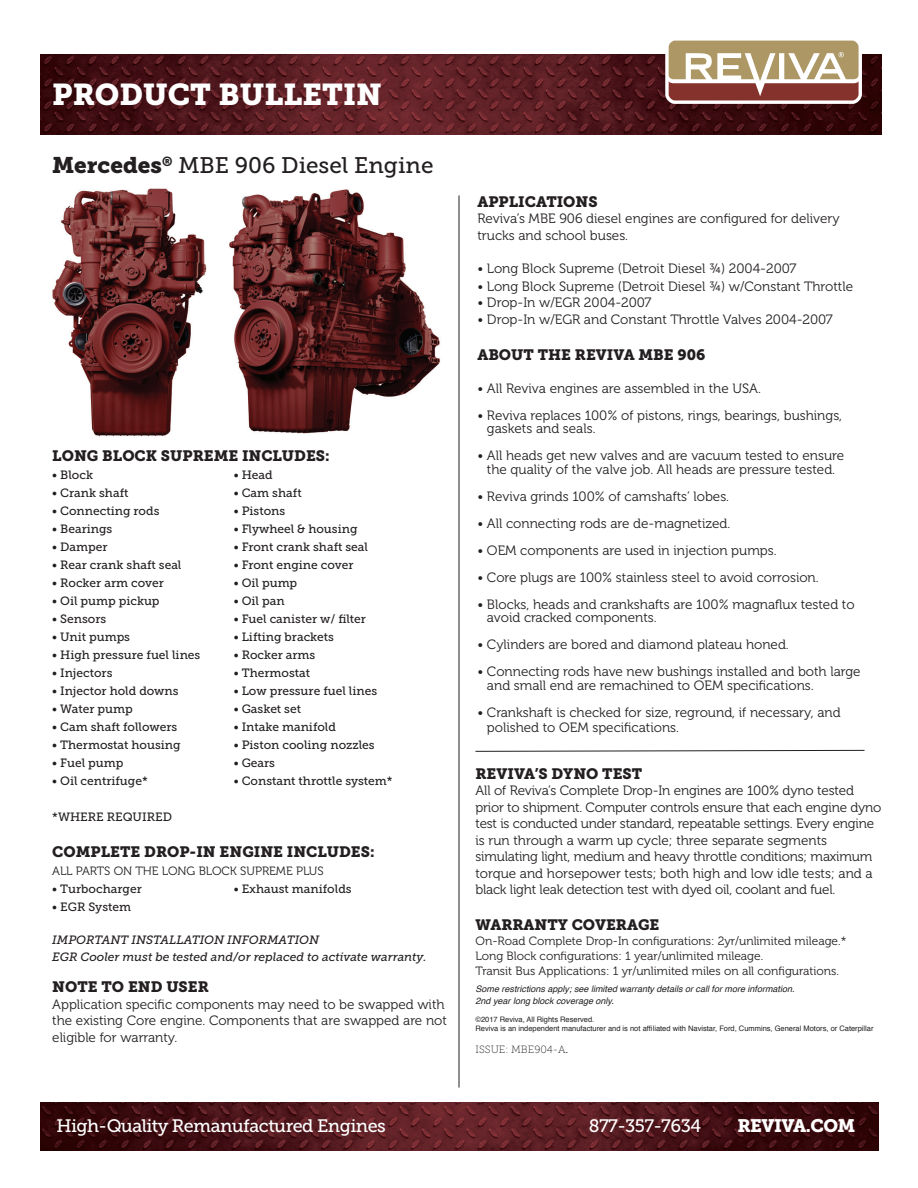
<style>
.page{position:relative;width:918px;height:1188px;background:#fff}
.page>*{position:absolute;margin:0;border:0;box-sizing:border-box;transform-origin:0 0}
.t1{font:30px "Museo Slab 900";color:#fff}
.t2{font:22.5px "Museo Slab 500";color:#231f20}
.t3{font:18px "Museo Slab 500";letter-spacing:-.03em;color:#fff}
.t4{font:18px "Museo Slab 900";letter-spacing:-.03em;color:#fff}
.t5{font:15px "Museo Slab 900";color:#231f20}
.t6{font:13.5px/16.5px "Museo 300";color:#231f20}
.t7{font:12px "Museo Slab 500";color:#231f20}
.t8{font:12px/15px "Museo 300";color:#231f20}
.t9{font:italic 12px/16.5px "Museo Slab 500";color:#231f20}
.t10{font:10.5px "Museo Slab 100";color:#231f20}
.t11{font:italic 9px/12px "Helvetica";color:#231f20}
.t12{font:7.5px/9px "Helvetica";color:#231f20}
.s1{font-family:"Museo Slab 900"}
.s2{font-family:"Helvetica"}
</style>
<div class="page">
<img style="left:40px;top:54px;width:841px;height:81px">
<div style="left:665px;top:37px;width:197px;height:67px;background:linear-gradient(to right,#fffefe,#fff);border-radius:9px"></div>
<svg style="left:669px;top:41px;width:190px;height:59px"></svg>
<img style="left:40px;top:1103px;width:839px;height:48px">
<hr style="left:459px;top:195px;width:1px;height:893px;background:#231f20">
<img style="left:52px;top:188px;width:178px;height:249px">
<svg style="left:475px;top:750px;width:390px;height:2px"></svg>
<img style="left:230px;top:189px;width:210px;height:245px">
<h1 class="t1" style="left:52px;top:77px;width:331px">PRODUCT BULLETIN</h1>
<h2 class="t2" style="left:52px;top:153px;width:383px"><span class="s1">Mercedes</span><sup>®</sup> MBE 906 Diesel Engine</h2>
<p class="t5" style="left:52px;top:447px;width:279px">LONG BLOCK SUPREME INCLUDES:</p>
<p class="t7" style="left:52px;top:468px;width:42px">• Block</p>
<p class="t7" style="left:234px;top:468px;width:40px">• Head</p>
<p class="t7" style="left:52px;top:486px;width:78px">• Crank shaft</p>
<p class="t7" style="left:234px;top:486px;width:69px">• Cam shaft</p>
<p class="t7" style="left:52px;top:504px;width:109px">• Connecting rods</p>
<p class="t7" style="left:234px;top:504px;width:53px">• Pistons</p>
<p class="t7" style="left:52px;top:522px;width:62px">• Bearings</p>
<p class="t7" style="left:234px;top:522px;width:125px">• Flywheel &amp; housing</p>
<p class="t7" style="left:52px;top:540px;width:57px">• Damper</p>
<p class="t7" style="left:234px;top:540px;width:136px">• Front crank shaft seal</p>
<p class="t7" style="left:52px;top:558px;width:131px">• Rear crank shaft seal</p>
<p class="t7" style="left:234px;top:558px;width:121px">• Front engine cover</p>
<p class="t7" style="left:52px;top:576px;width:113px">• Rocker arm cover</p>
<p class="t7" style="left:234px;top:576px;width:65px">• Oil pump</p>
<p class="t7" style="left:52px;top:594px;width:109px">• Oil pump pickup</p>
<p class="t7" style="left:234px;top:594px;width:52px">• Oil pan</p>
<p class="t7" style="left:52px;top:612px;width:55px">• Sensors</p>
<p class="t7" style="left:234px;top:612px;width:134px">• Fuel canister w/ filter</p>
<p class="t7" style="left:52px;top:630px;width:79px">• Unit pumps</p>
<p class="t7" style="left:234px;top:630px;width:102px">• Lifting brackets</p>
<p class="t7" style="left:52px;top:648px;width:150px">• High pressure fuel lines</p>
<p class="t7" style="left:234px;top:648px;width:83px">• Rocker arms</p>
<p class="t7" style="left:52px;top:666px;width:62px">• Injectors</p>
<p class="t7" style="left:234px;top:666px;width:78px">• Thermostat</p>
<p class="t7" style="left:52px;top:684px;width:128px">• Injector hold downs</p>
<p class="t7" style="left:234px;top:684px;width:145px">• Low pressure fuel lines</p>
<p class="t7" style="left:52px;top:702px;width:82px">• Water pump</p>
<p class="t7" style="left:234px;top:702px;width:69px">• Gasket set</p>
<p class="t7" style="left:52px;top:720px;width:126px">• Cam shaft followers</p>
<p class="t7" style="left:234px;top:720px;width:104px">• Intake manifold</p>
<p class="t7" style="left:52px;top:738px;width:130px">• Thermostat housing</p>
<p class="t7" style="left:234px;top:738px;width:142px">• Piston cooling nozzles</p>
<p class="t7" style="left:52px;top:756px;width:73px">• Fuel pump</p>
<p class="t7" style="left:234px;top:756px;width:43px">• Gears</p>
<p class="t7" style="left:52px;top:774px;width:97px">• Oil centrifuge*</p>
<p class="t7" style="left:234px;top:774px;width:160px">• Constant throttle system*</p>
<p class="t7" style="left:52px;top:810px;width:121px">*WHERE REQUIRED</p>
<p class="t5" style="left:52px;top:843px;width:324px">COMPLETE DROP-IN ENGINE INCLUDES:</p>
<p class="t8" style="left:52px;top:864px;width:273px">ALL PARTS ON THE LONG BLOCK SUPREME PLUS</p>
<p class="t7" style="left:52px;top:882px;width:91px">• Turbocharger</p>
<p class="t7" style="left:234px;top:882px;width:119px">• Exhaust manifolds</p>
<p class="t7" style="left:52px;top:900px;width:80px">• EGR System</p>
<p class="t9" style="left:52px;top:932px;width:376px">IMPORTANT INSTALLATION INFORMATION<br>EGR Cooler must be tested and/or replaced to activate warranty.</p>
<p class="t5" style="left:52px;top:978px;width:158px">NOTE TO END USER</p>
<p class="t6" style="left:52px;top:996px;width:396px">Application specific components may need to be swapped with the existing Core engine. Components that are swapped are not eligible for warranty.</p>
<h3 class="t3" style="left:56px;top:1116px;width:331px">High-Quality Remanufactured Engines</h3>
<p class="t5" style="left:477px;top:193px;width:122px">APPLICATIONS</p>
<p class="t6" style="left:477px;top:211px;width:364px">Reviva’s MBE 906 diesel engines are configured for delivery trucks and school buses.</p>
<p class="t6" style="left:477px;top:260px;width:321px">• Long Block Supreme (Detroit Diesel ¾) 2004-2007</p>
<p class="t6" style="left:477px;top:278px;width:377px">• Long Block Supreme (Detroit Diesel ¾) w/Constant Throttle</p>
<p class="t6" style="left:477px;top:295px;width:176px">• Drop-In w/EGR 2004-2007</p>
<p class="t6" style="left:477px;top:311px;width:357px">• Drop-In w/EGR and Constant Throttle Valves 2004-2007</p>
<p class="t5" style="left:477px;top:346px;width:229px">ABOUT THE REVIVA MBE 906</p>
<p class="t6" style="left:477px;top:380px;width:285px">• All Reviva engines are assembled in the USA.</p>
<p class="t6" style="left:487px;top:409px;width:357px;line-height:13.5px;text-indent:-10px">• Reviva replaces 100% of pistons, rings, bearings, bushings, gaskets and seals.</p>
<p class="t6" style="left:477px;top:449px;width:368px;line-height:13.5px;text-align:center">• All heads get new valves and are vacuum tested to ensure the quality of the valve job. All heads are pressure tested.</p>
<p class="t6" style="left:477px;top:488px;width:253px">• Reviva grinds 100% of camshafts’ lobes.</p>
<p class="t6" style="left:477px;top:515px;width:254px">• All connecting rods are de-magnetized.</p>
<p class="t6" style="left:477px;top:542px;width:301px">• OEM components are used in injection pumps.</p>
<p class="t6" style="left:477px;top:569px;width:343px">• Core plugs are 100% stainless steel to avoid corrosion.</p>
<p class="t6" style="left:487px;top:598px;width:369px;line-height:13.5px;text-indent:-10px">• Blocks, heads and crankshafts are 100% magnaflux tested to avoid cracked components.</p>
<p class="t6" style="left:477px;top:637px;width:313px">• Cylinders are bored and diamond plateau honed.</p>
<p class="t6" style="left:487px;top:665px;width:375px;line-height:13.5px;text-indent:-10px">• Connecting rods have new bushings installed and both large and small end are remachined to OEM specifications.</p>
<p class="t6" style="left:487px;top:705px;width:355px;line-height:15px;text-indent:-10px">• Crankshaft is checked for size, reground, if necessary, and polished to OEM specifications.</p>
<p class="t5" style="left:476px;top:765px;width:168px">REVIVA’S DYNO TEST</p>
<p class="t6" style="left:476px;top:783px;width:407px">All of Reviva’s Complete Drop-In engines are 100% dyno tested prior to shipment. Computer controls ensure that each engine dyno test is conducted under standard, repeatable settings. Every engine is run through a warm up cycle; three separate segments simulating light, medium and heavy throttle conditions; maximum torque and horsepower tests; both high and low idle tests; and a black light leak detection test with dyed oil, coolant and fuel.</p>
<p class="t5" style="left:476px;top:917px;width:185px">WARRANTY COVERAGE</p>
<p class="t8" style="left:476px;top:934px;width:373px">On-Road Complete Drop-In configurations: 2yr/unlimited mileage.*<br>Long Block configurations: 1 year/unlimited mileage.<br>Transit Bus Applications: 1 yr/unlimited miles on all configurations.</p>
<p class="t11" style="left:476px;top:983px;width:321px">Some restrictions apply; see limited warranty details or call for more information.<br>2nd year long block coverage only.</p>
<p class="t12" style="left:476px;top:1015px;width:400px">©2017 Reviva, All Rights Reserved.<br>Reviva is an independent manufacturer and is not affiliated with Navistar, Ford, Cummins, General Motors, or Caterpillar</p>
<p class="t10" style="left:476px;top:1043px;width:94px">ISSUE: MBE904-A<span class="s2">.</span></p>
<h3 class="t3" style="left:589px;top:1116px;width:114px">877-357-7634</h3>
<h3 class="t4" style="left:737px;top:1116px;width:119px">REVIVA.COM</h3>
</div>
